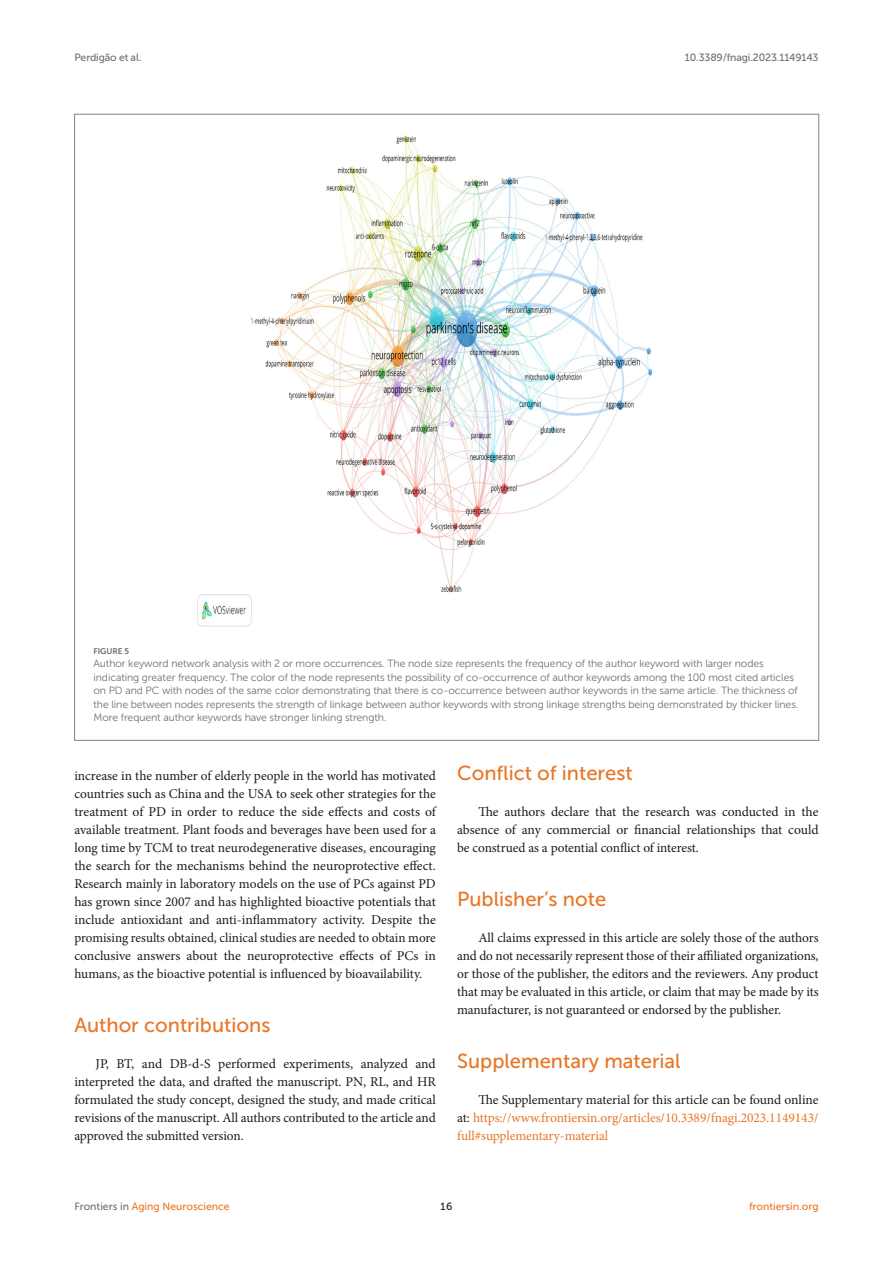
<style>
.page{position:relative;width:893px;height:1263px;background:#fff}
.page>*{position:absolute;margin:0;border:0;box-sizing:border-box;transform-origin:0 0}
.HEAD_1{font:20.25px "Museo Sans 500";color:#e87626}
.TEXT_FLUSH{font:13.5px/18px "Minion Pro";letter-spacing:-.005em;color:#1b1c1b;text-align:justify}
.TEXT_FLUSH-2{font:13.5px/18px "Minion Pro";letter-spacing:-.005em;color:#e87626;text-align:justify}
.FIG_LEG{font:10.5px/13.5px "Museo Sans 300";letter-spacing:-.01em;color:#706f70}
.t1{font:10.5px "Museo Sans 500";color:#e87626}
.t2{font:10.5px "Museo Sans 500";letter-spacing:-.015em;color:#706f70}
.t3{font:10.5px "Museo Sans 500";color:#1b1c1b}
.FIG_HD{font:8.25px "Museo Sans 700";letter-spacing:-.01em;color:#706f70}
.s1{color:#1b1c1b}
.s2{color:#706f70}
</style>
<div class="page">
<img style="left:197px;top:135px;width:456px;height:492px">
<p class="t2" style="left:74px;top:51px;width:68px">Perdigão et al.</p>
<p class="t2" style="left:685px;top:51px;width:135px">10.3389/fnagi.2023.1149143</p>
<p class="FIG_HD" style="left:94px;top:646px;width:37px">FIGURE 5</p>
<p class="FIG_LEG" style="left:94px;top:657px;width:706px">Author keyword network analysis with 2 or more occurrences. The node size represents the frequency of the author keyword with larger nodes indicating greater frequency. The color of the node represents the possibility of co-occurrence of author keywords among the 100 most cited articles on PD and PC with nodes of the same color demonstrating that there is co-occurrence between author keywords in the same article. The thickness of the line between nodes represents the strength of linkage between author keywords with strong linkage strengths being demonstrated by thicker lines.<br>More frequent author keywords have stronger linking strength.</p>
<p class="TEXT_FLUSH" style="left:74px;top:767px;width:363px">increase in the number of elderly people in the world has motivated countries such as China and the USA to seek other strategies for the treatment of PD in order to reduce the side effects and costs of available treatment. Plant foods and beverages have been used for a long time by TCM to treat neurodegenerative diseases, encouraging the search for the mechanisms behind the neuroprotective effect.<br>Research mainly in laboratory models on the use of PCs against PD has grown since 2007 and has highlighted bioactive potentials that include antioxidant and anti-inflammatory activity. Despite the promising results obtained, clinical studies are needed to obtain more conclusive answers about the neuroprotective effects of PCs in humans, as the bioactive potential is influenced by bioavailability.</p>
<p class="HEAD_1" style="left:74px;top:1014px;width:197px">Author contributions</p>
<p class="TEXT_FLUSH" style="left:74px;top:1055px;width:363px;text-indent:21px">JP, BT, and DB-d-S performed experiments, analyzed and interpreted the data, and drafted the manuscript. PN, RL, and HR formulated the study concept, designed the study, and made critical revisions of the manuscript. All authors contributed to the article and approved the submitted version.</p>
<p class="HEAD_1" style="left:457px;top:762px;width:177px">Conflict of interest</p>
<p class="TEXT_FLUSH" style="left:457px;top:803px;width:363px;text-indent:21px">The authors declare that the research was conducted in the absence of any commercial or financial relationships that could be construed as a potential conflict of interest.</p>
<p class="HEAD_1" style="left:457px;top:888px;width:151px">Publisher’s note</p>
<p class="TEXT_FLUSH" style="left:457px;top:929px;width:363px;text-indent:21px">All claims expressed in this article are solely those of the authors and do not necessarily represent those of their affiliated organizations, or those of the publisher, the editors and the reviewers. Any product that may be evaluated in this article, or claim that may be made by its manufacturer, is not guaranteed or endorsed by the publisher.</p>
<p class="HEAD_1" style="left:457px;top:1050px;width:225px">Supplementary material</p>
<p class="TEXT_FLUSH-2" style="left:457px;top:1091px;width:363px;text-indent:21px"><span class="s1">The Supplementary material for this article can be found online at:</span> https://www.frontiersin.org/articles/10.3389/fnagi.2023.1149143/ full#supplementary-material</p>
<p class="t1" style="left:74px;top:1200px;width:157px"><span class="s2">Frontiers in</span> Aging Neuroscience</p>
<p class="t3" style="left:440px;top:1200px;width:13px">16</p>
<p class="t1" style="left:749px;top:1200px;width:71px">frontiersin.org</p>
</div>
